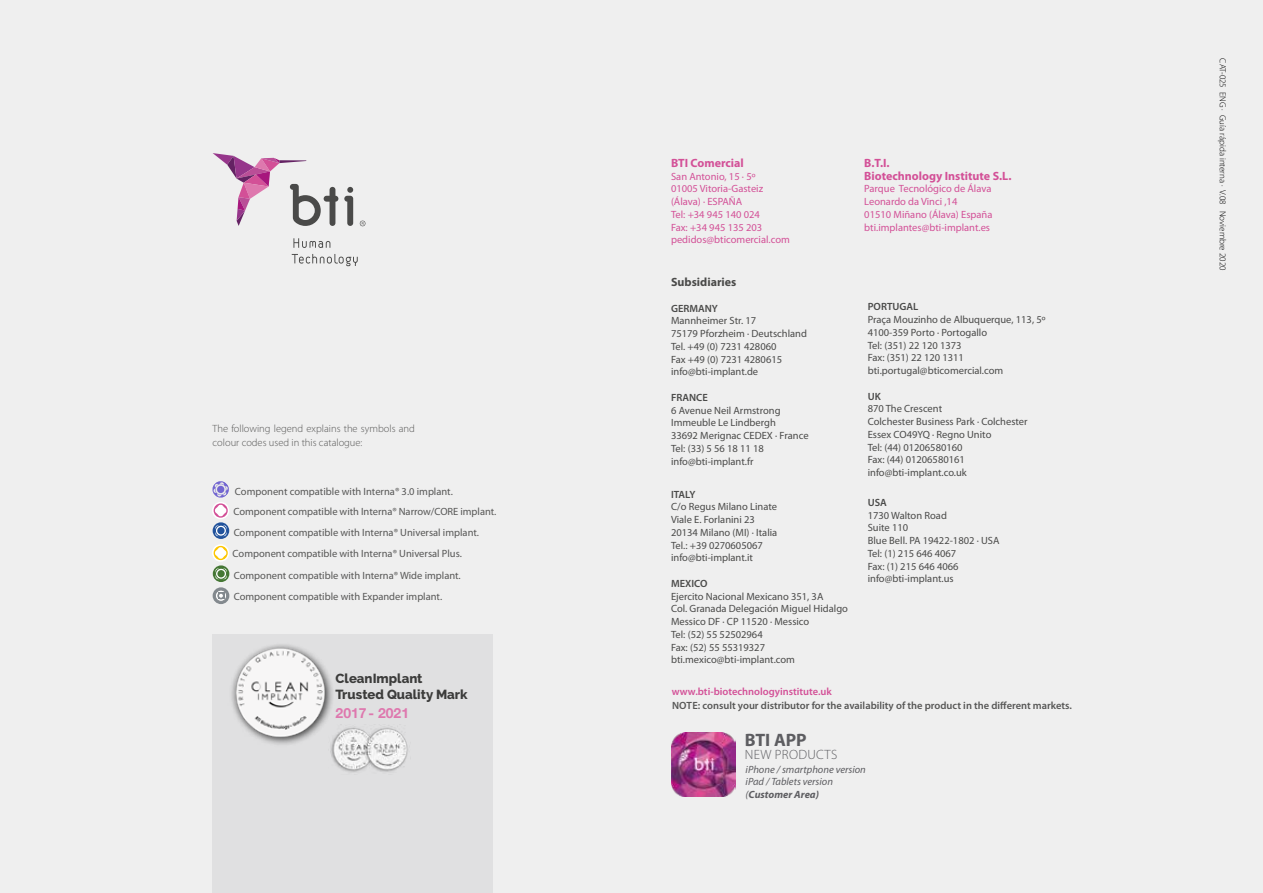
<style>
.page{position:relative;width:1263px;height:893px;background:#efefef}
.page>*{position:absolute;margin:0;border:0;box-sizing:border-box;transform-origin:0 0}
.t1{font:700 18px "Myriad Pro";color:#5d5d61}
.t2{font:700 13.95px "Helvetica Neue";color:#de78ae}
.t3{font:300 13.5px "Myriad Pro";letter-spacing:.02em;color:#5d5d61}
.t4{font:800 13.05px/15.8px "Raleway";color:#3c3c3b}
.t5{font:700 12px/12.8px "Myriad Pro";color:#d35097}
.t6{font:700 12px "Myriad Pro";color:#4a4a49}
.t7{font:10.5px/12.8px "Myriad Pro";color:#4a4a49}
.t8{font:10.5px/21.1px "Myriad Pro";color:#575756}
.t9{font:10.5px/12.8px "Myriad Pro";color:#d35097}
.t10{font:600 10.5px "Myriad Pro";color:#575756}
.t11{font:300 10.5px/14.4px "Myriad Pro";color:#575756}
.t12{font:italic 10.5px/12.6px "Myriad Pro";color:#5d5d61}
.t13{font:600 10.5px "Myriad Pro";color:#4a4a49}
.t14{font:600 10.5px "Myriad Pro";color:#d35097}
.t15{font:300 9px "Myriad Pro";color:#000}
.s1{font-weight:700}
</style>
<div class="page">
<div style="left:213px;top:635px;width:280px;height:258px;background:#e0e0e1"></div>
<img style="left:672px;top:733px;width:64px;height:64px">
<svg style="left:344px;top:187px;width:9px;height:39px"></svg>
<svg style="left:213px;top:153px;width:125px;height:73px"></svg>
<svg style="left:360px;top:221px;width:5px;height:5px"></svg>
<svg style="left:293px;top:238px;width:37px;height:10px"></svg>
<svg style="left:292px;top:254px;width:66px;height:12px"></svg>
<svg style="left:213px;top:522px;width:16px;height:17px"></svg>
<svg style="left:215px;top:525px;width:12px;height:11px"></svg>
<svg style="left:215px;top:525px;width:11px;height:11px"></svg>
<div style="left:215px;top:525px;width:12px;height:11px;border:1px solid #22539c;border-radius:50%"></div>
<div style="left:217px;top:527px;width:8px;height:7px;background:#22539c;border-radius:50%"></div>
<svg style="left:213px;top:565px;width:16px;height:17px"></svg>
<svg style="left:215px;top:568px;width:12px;height:11px"></svg>
<svg style="left:216px;top:568px;width:11px;height:11px"></svg>
<div style="left:215px;top:568px;width:12px;height:11px;border:1px solid #457734;border-radius:50%"></div>
<div style="left:217px;top:570px;width:8px;height:7px;background:#457734;border-radius:50%"></div>
<div style="left:213px;top:587px;width:16px;height:17px;background:#83898e;border-radius:50%"></div>
<svg style="left:215px;top:590px;width:12px;height:11px"></svg>
<div style="left:215px;top:590px;width:12px;height:12px;border:1px solid #83898e;border-radius:50%"></div>
<div style="left:218px;top:592px;width:6px;height:7px;background:#8a9094"></div>
<svg style="left:219px;top:594px;width:4px;height:4px"></svg>
<img style="left:331px;top:725px;width:77px;height:47px">
<img style="left:231px;top:644px;width:105px;height:111px">
<div style="left:212px;top:502px;width:17px;height:17px;background:#fff;border-radius:50%"></div>
<svg style="left:212px;top:481px;width:17px;height:37px"></svg>
<svg style="left:212px;top:544px;width:17px;height:18px"></svg>
<svg style="left:214px;top:546px;width:14px;height:14px"></svg>
<p class="t11" style="left:213px;top:421px;width:204px">The following legend explains the symbols and colour codes used in this catalogue:</p>
<p class="t8" style="left:235px;top:480px;width:219px">Component compatible with Interna® 3.0 implant.</p>
<p class="t8" style="left:233px;top:501px;width:265px">Component compatible with Interna® Narrow/CORE implant.<br>Component compatible with Interna® Universal implant.<br>Component compatible with Interna® Universal Plus.<br>Component compatible with Interna® Wide implant.<br>Component compatible with Expander implant.</p>
<p class="t4" style="left:336px;top:671px;width:134px">CleanImplant<br>Trusted Quality Mark</p>
<h2 class="t2" style="left:336px;top:702px;width:75px">2017 - 2021</h2>
<p class="t5" style="left:671px;top:156px;width:74px">BTI Comercial</p>
<p class="t9" style="left:671px;top:170px;width:120px">San Antonio, 15 · 5º<br>01005 Vitoria-Gasteiz (Álava) · ESPAÑA<br>Tel: +34 945 140 024<br>Fax: +34 945 135 203 pedidos@bticomercial.com</p>
<p class="t6" style="left:671px;top:274px;width:67px">Subsidiaries</p>
<p class="t13" style="left:671px;top:301px;width:48px">GERMANY</p>
<p class="t7" style="left:671px;top:314px;width:137px">Mannheimer Str. 17<br>75179 Pforzheim · Deutschland<br>Tel. +49 (0) 7231 428060<br>Fax +49 (0) 7231 4280615 info@bti-implant.de</p>
<p class="t13" style="left:671px;top:391px;width:38px">FRANCE</p>
<p class="t7" style="left:671px;top:404px;width:139px">6 Avenue Neil Armstrong<br>Immeuble Le Lindbergh<br>33692 Merignac CEDEX · France<br>Tel: (33) 5 56 18 11 18 info@bti-implant.fr</p>
<p class="t13" style="left:671px;top:487px;width:26px">ITALY</p>
<p class="t7" style="left:671px;top:500px;width:108px">C/o Regus Milano Linate<br>Viale E. Forlanini 23<br>20134 Milano (MI) · Italia<br>Tel.: +39 0270605067 info@bti-implant.it</p>
<p class="t13" style="left:671px;top:577px;width:38px">MEXICO</p>
<p class="t7" style="left:671px;top:589px;width:178px">Ejercito Nacional Mexicano 351, 3A<br>Col. Granada Delegación Miguel Hidalgo<br>Messico DF · CP 11520 · Messico<br>Tel: (52) 55 52502964<br>Fax: (52) 55 55319327 bti.mexico@bti-implant.com</p>
<p class="t14" style="left:672px;top:685px;width:161px">www.bti-biotechnologyinstitute.uk</p>
<p class="t5" style="left:864px;top:156px;width:149px">B.T.I.<br>Biotechnology Institute S.L.</p>
<p class="t9" style="left:864px;top:182px;width:130px">Parque Tecnológico de Álava<br>Leonardo da Vinci ,14<br>01510 Miñano (Álava) España bti.implantes@bti-implant.es</p>
<p class="t13" style="left:868px;top:300px;width:52px">PORTUGAL</p>
<p class="t7" style="left:868px;top:313px;width:179px">Praça Mouzinho de Albuquerque, 113, 5º<br>4100-359 Porto · Portogallo<br>Tel: (351) 22 120 1373<br>Fax: (351) 22 120 1311 bti.portugal@bticomercial.com</p>
<p class="t13" style="left:868px;top:389px;width:15px">UK</p>
<p class="t7" style="left:868px;top:402px;width:161px">870 The Crescent<br>Colchester Business Park · Colchester<br>Essex CO49YQ · Regno Unito<br>Tel: (44) 01206580160<br>Fax: (44) 01206580161 info@bti-implant.co.uk</p>
<p class="t13" style="left:868px;top:496px;width:21px">USA</p>
<p class="t7" style="left:868px;top:509px;width:133px">1730 Walton Road<br>Suite 110<br>Blue Bell. PA 19422-1802 · USA<br>Tel: (1) 215 646 4067<br>Fax: (1) 215 646 4066 info@bti-implant.us</p>
<p class="t10" style="left:672px;top:699px;width:402px">NOTE: consult your distributor for the availability of the product in the different markets.</p>
<h1 class="t1" style="left:745px;top:728px;width:63px">BTI APP</h1>
<p class="t3" style="left:745px;top:747px;width:94px">NEW PRODUCTS</p>
<p class="t12" style="left:746px;top:763px;width:122px">iPhone / smartphone version iPad / Tablets version (<span class="s1">Customer Area)</span></p>
<p class="t15" style="left:1228px;top:58px;width:213px;rotate:90deg">CAT-025 ENG · Guía rápida interna · V.08 Noviembre 2020</p>
</div>
